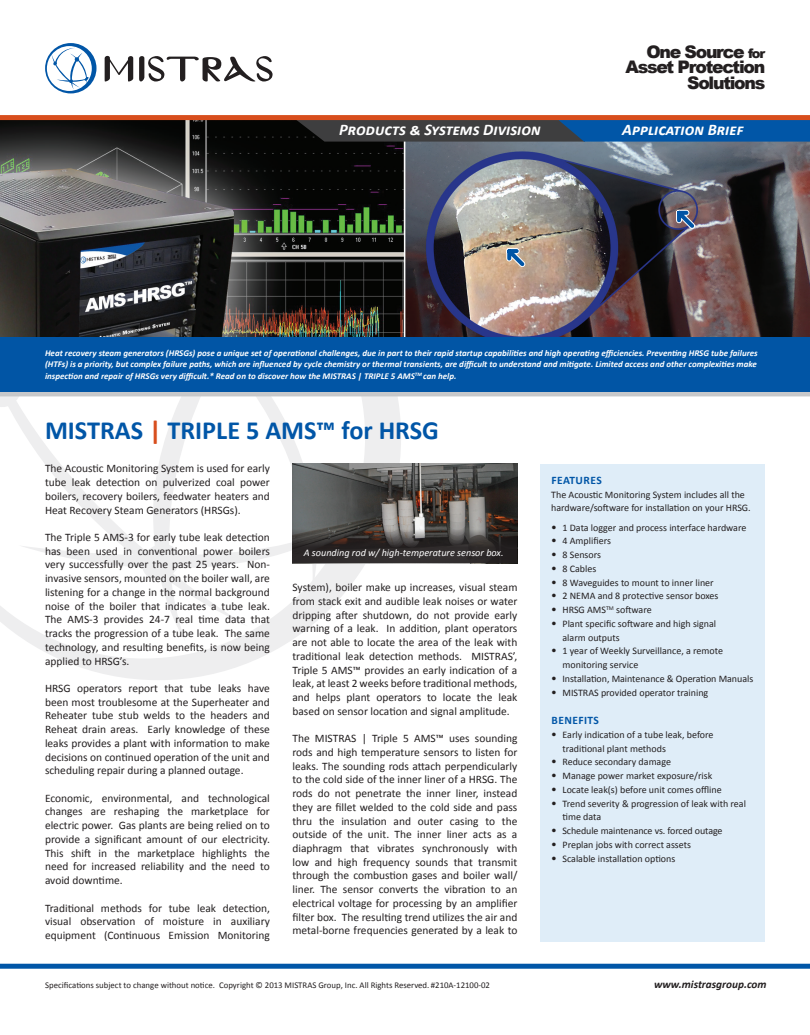
<style>
.page{position:relative;width:810px;height:1035px;background:#fff}
.page>*{position:absolute;margin:0;border:0;box-sizing:border-box;transform-origin:0 0}
.t1{font:700 26.25px "Calibri";color:#0156a7}
.t2{font:900 17.38px/15.4px "Arial";letter-spacing:-.075em;color:#231f20;text-align:right}
.t3{font:italic 700 16.25px "Calibri";color:#fff}
.t4{font:11.38px/13.8px "Calibri";color:#231f20;text-align:justify}
.t5{font:700 11.38px "Calibri";letter-spacing:.04em;color:#0156a7}
.t6{font:italic 700 11.25px "Calibri";color:#231f20}
.t7{font:italic 10.12px "Calibri";color:#fff}
.t8{font:10px/13.8px "Calibri";color:#231f20}
.t9{font:italic 700 9px/11.2px "Calibri";color:#fff;text-align:justify}
.t10{font:8.75px "Calibri";color:#231f20}
.s1{font-size:13px}
.s2{color:#d84e1d}
.s3{font-size:11.38px}
</style>
<div class="page">
<svg style="left:105px;top:56px;width:28px;height:25px"></svg>
<svg style="left:139px;top:56px;width:134px;height:25px"></svg>
<svg style="left:45px;top:43px;width:51px;height:50px"></svg>
<svg style="left:60px;top:396px;width:341px;height:284px"></svg>
<svg style="left:30px;top:396px;width:335px;height:263px"></svg>
<svg style="left:0;top:396px;width:346px;height:247px"></svg>
<img style="left:0;top:120px;width:810px;height:217px">
<svg style="left:296px;top:120px;width:514px;height:22px;background:#21486d"></svg>
<div style="left:0;top:391px;width:810px;height:5px;background:#c7c8ca"></div>
<div style="left:0;top:964px;width:810px;height:5px;background:#0156a7"></div>
<div style="left:0;top:115px;width:810px;height:5px;background:#d84e1d"></div>
<svg style="left:501px;top:243px;width:30px;height:30px"></svg>
<svg style="left:671px;top:204px;width:30px;height:30px"></svg>
<div style="left:540px;top:464px;width:225px;height:477px;background:#dfedf8"></div>
<img style="left:292px;top:464px;width:226px;height:58px">
<div style="left:0;top:337px;width:810px;height:54px;background:#0155a5"></div>
<svg style="left:292px;top:522px;width:226px;height:41px;background:#403c3b"></svg>
<h2 class="t2" style="left:626px;top:43px;width:141px">One Source <span class="s1">for<br></span>Asset Protection<br>Solutions</h2>
<h3 class="t3" style="left:339px;top:119px;width:203px">Products &amp; Systems Division</h3>
<h3 class="t3" style="left:622px;top:119px;width:123px">Application Brief</h3>
<p class="t9" style="left:45px;top:347px;width:714px">Heat recovery steam generators (HRSGs) pose a unique set of operational challenges, due in part to their rapid startup capabilities and high operating efficiencies. Preventing HRSG tube failures (HTFs) is a priority, but complex failure paths, which are influenced by cycle chemistry or thermal transients, are difficult to understand and mitigate. Limited access and other complexities make inspection and repair of HRSGs very difficult.* Read on to discover how the MISTRAS | TRIPLE 5 AMS<sup>TM</sup> can help.</p>
<h1 class="t1" style="left:45px;top:413px;width:395px">MISTRAS <span class="s2">|</span> TRIPLE 5 AMS™ FOR HRSG</h1>
<p class="t4" style="left:45px;top:462px;width:226px">The Acoustic Monitoring System is used for early tube leak detection on pulverized coal power boilers, recovery boilers, feedwater heaters and Heat Recovery Steam Generators (HRSGs).</p>
<p class="t4" style="left:45px;top:530px;width:226px">The Triple 5 AMS-3 for early tube leak detection has been used in conventional power boilers very successfully over the past 25 years. Non&shy;invasive sensors, mounted on the boiler wall, are listening for a change in the normal background noise of the boiler that indicates a tube leak.<br>The AMS-3 provides 24-7 real time data that tracks the progression of a tube leak. The same technology, and resulting benefits, is now being applied to HRSG’s.</p>
<p class="t4" style="left:45px;top:681px;width:226px">HRSG operators report that tube leaks have been most troublesome at the Superheater and Reheater tube stub welds to the headers and Reheat drain areas. Early knowledge of these leaks provides a plant with information to make decisions on continued operation of the unit and scheduling repair during a planned outage.</p>
<p class="t4" style="left:45px;top:791px;width:226px">Economic, environmental, and technological changes are reshaping the marketplace for electric power. Gas plants are being relied on to provide a significant amount of our electricity.<br>This shift in the marketplace highlights the need for increased reliability and the need to avoid downtime.</p>
<p class="t4" style="left:45px;top:901px;width:226px">Traditional methods for tube leak detection, visual observation of moisture in auxiliary equipment (Continuous Emission Monitoring</p>
<p class="t7" style="left:304px;top:546px;width:201px">A sounding rod w/ high-temperature sensor box.</p>
<p class="t4" style="left:292px;top:581px;width:226px">System), boiler make up increases, visual steam from stack exit and audible leak noises or water dripping after shutdown, do not provide early warning of a leak. In addition, plant operators are not able to locate the area of the leak with traditional leak detection methods. MISTRAS’, Triple 5 AMS™ provides an early indication of a leak, at least 2 weeks before traditional methods, and helps plant operators to locate the leak based on sensor location and signal amplitude.</p>
<p class="t4" style="left:292px;top:732px;width:226px">The MISTRAS | Triple 5 AMS™ uses sounding rods and high temperature sensors to listen for leaks. The sounding rods attach perpendicularly to the cold side of the inner liner of a HRSG. The rods do not penetrate the inner liner, instead they are fillet welded to the cold side and pass thru the insulation and outer casing to the outside of the unit. The inner liner acts as a diaphragm that vibrates synchronously with low and high frequency sounds that transmit through the combustion gases and boiler wall/ liner. The sensor converts the vibration to an electrical voltage for processing by an amplifier filter box. The resulting trend utilizes the air and metal-borne frequencies generated by a leak to</p>
<p class="t5" style="left:551px;top:473px;width:39px">FEATURES</p>
<p class="t8" style="left:551px;top:487px;width:201px">The Acoustic Monitoring System includes all the hardware/software for installation on your HRSG.</p>
<p class="t8" style="left:551px;top:520px;width:197px"><span class="s3">•</span> 1 Data logger and process interface hardware</p>
<p class="t8" style="left:551px;top:534px;width:61px"><span class="s3">•</span> 4 Amplifiers</p>
<p class="t8" style="left:551px;top:548px;width:51px"><span class="s3">•</span> 8 Sensors</p>
<p class="t8" style="left:551px;top:562px;width:47px"><span class="s3">•</span> 8 Cables</p>
<p class="t8" style="left:551px;top:575px;width:164px"><span class="s3">•</span> 8 Waveguides to mount to inner liner</p>
<p class="t8" style="left:551px;top:589px;width:169px"><span class="s3">•</span> 2 NEMA and 8 protective sensor boxes</p>
<p class="t8" style="left:551px;top:603px;width:102px"><span class="s3">•</span> HRSG AMS<sup>TM</sup> software</p>
<p class="t8" style="left:562px;top:617px;width:155px;text-indent:-11px"><span class="s3">•</span> Plant specific software and high signal alarm outputs</p>
<p class="t8" style="left:562px;top:644px;width:162px;text-indent:-11px"><span class="s3">•</span> 1 year of Weekly Surveillance, a remote monitoring service</p>
<p class="t8" style="left:551px;top:672px;width:204px"><span class="s3">•</span> Installation, Maintenance &amp; Operation Manuals</p>
<p class="t8" style="left:551px;top:685px;width:159px"><span class="s3">•</span> MISTRAS provided operator training</p>
<p class="t5" style="left:551px;top:713px;width:27px">BENEFITS</p>
<p class="t8" style="left:562px;top:728px;width:153px;text-indent:-11px"><span class="s3">•</span> Early indication of a tube leak, before traditional plant methods</p>
<p class="t8" style="left:551px;top:755px;width:121px"><span class="s3">•</span> Reduce secondary damage</p>
<p class="t8" style="left:551px;top:769px;width:163px"><span class="s3">•</span> Manage power market exposure/risk</p>
<p class="t8" style="left:551px;top:783px;width:172px"><span class="s3">•</span> Locate leak(s) before unit comes offline</p>
<p class="t8" style="left:562px;top:796px;width:185px;text-indent:-11px"><span class="s3">•</span> Trend severity &amp; progression of leak with real time data</p>
<p class="t8" style="left:551px;top:824px;width:173px"><span class="s3">•</span> Schedule maintenance vs. forced outage</p>
<p class="t8" style="left:551px;top:838px;width:141px"><span class="s3">•</span> Preplan jobs with correct assets</p>
<p class="t8" style="left:551px;top:851px;width:126px"><span class="s3">•</span> Scalable installation options</p>
<p class="t10" style="left:45px;top:980px;width:446px">Specifications subject to change without notice. Copyright © 2013 MISTRAS Group, Inc. All Rights Reserved. #210A-12100-02</p>
<p class="t6" style="left:654px;top:977px;width:114px">www.mistrasgroup.com</p>
</div>
